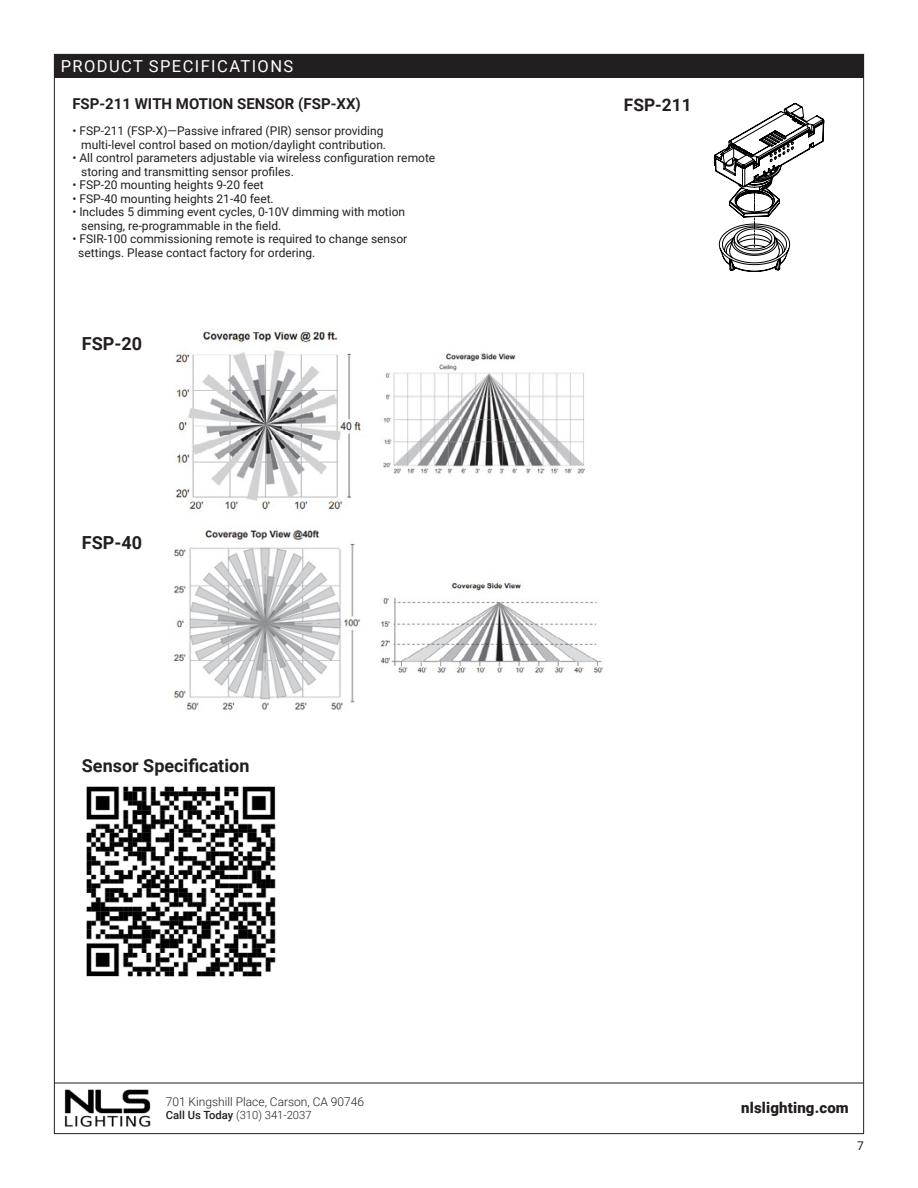
<style>
.page{position:relative;width:918px;height:1188px;background:#fff}
.page>*{position:absolute;margin:0;border:0;box-sizing:border-box;transform-origin:0 0}
.t1{font:700 18px "Roboto";color:#231f20}
.t2{font:700 17.25px "Roboto";color:#231f20}
.t3{font:16.5px "Roboto";letter-spacing:.085em;color:#fff}
.t4{font:700 15px "Roboto";color:#231f20}
.t5{font:900 15px "Roboto";letter-spacing:.01em;color:#231f20}
.t6{font:12px/13.5px "Roboto";color:#231f20}
.t7{font:300 12px "Roboto";color:#231f20}
.t8{font:300 11.25px "Roboto";color:#231f20}
.s1{font-weight:500}
</style>
<div class="page">
<img style="left:64px;top:1089px;width:87px;height:38px">
<hr style="left:54px;top:1083px;width:809px;height:1px;background:#231f20">
<div style="left:54px;top:54px;width:810px;height:24px;background:#231f20"></div>
<svg style="left:714px;top:103px;width:111px;height:169px"></svg>
<div style="left:819px;top:253px;width:14px;height:46px;background:#fff"></div>
<img style="left:175px;top:328px;width:188px;height:185px">
<img style="left:383px;top:353px;width:202px;height:121px">
<img style="left:173px;top:530px;width:187px;height:180px">
<img style="left:380px;top:581px;width:223px;height:92px">
<img style="left:86px;top:786px;width:190px;height:191px">
<h3 class="t3" style="left:61px;top:55px;width:234px">PRODUCT SPECIFICATIONS</h3>
<p class="t4" style="left:72px;top:93px;width:290px">FSP-211 WITH MOTION SENSOR (FSP-XX)</p>
<p class="t6" style="left:72px;top:124px;width:315px;text-align:right">• FSP-211 (FSP-X)—Passive infrared (PIR) sensor providing multi-level control based on motion/daylight contribution.</p>
<p class="t6" style="left:81px;top:151px;width:356px;text-indent:-9px">• All control parameters adjustable via wireless configuration remote storing and transmitting sensor profiles.</p>
<p class="t6" style="left:72px;top:178px;width:193px">• FSP-20 mounting heights 9-20 feet</p>
<p class="t6" style="left:72px;top:191px;width:203px">• FSP-40 mounting heights 21-40 feet.</p>
<p class="t6" style="left:81px;top:205px;width:325px;text-indent:-9px">• Includes 5 dimming event cycles, 0-10V dimming with motion sensing, re-programmable in the field.</p>
<p class="t6" style="left:78px;top:232px;width:331px;text-indent:-6px">• FSIR-100 commissioning remote is required to change sensor settings. Please contact factory for ordering.</p>
<h1 class="t1" style="left:82px;top:331px;width:62px">FSP-20</h1>
<h1 class="t1" style="left:82px;top:530px;width:62px">FSP-40</h1>
<h1 class="t1" style="left:82px;top:753px;width:169px">Sensor Specification</h1>
<h2 class="t2" style="left:624px;top:93px;width:69px">FSP-211</h2>
<p class="t7" style="left:166px;top:1093px;width:200px">701 Kingshill Place, Carson, CA 90746</p>
<p class="t8" style="left:166px;top:1107px;width:147px"><span class="s1">Call Us Today</span> (310) 341-2037</p>
<p class="t5" style="left:741px;top:1097px;width:109px">nlslighting.com</p>
<p class="t6" style="left:857px;top:1139px;width:8px">7</p>
</div>
